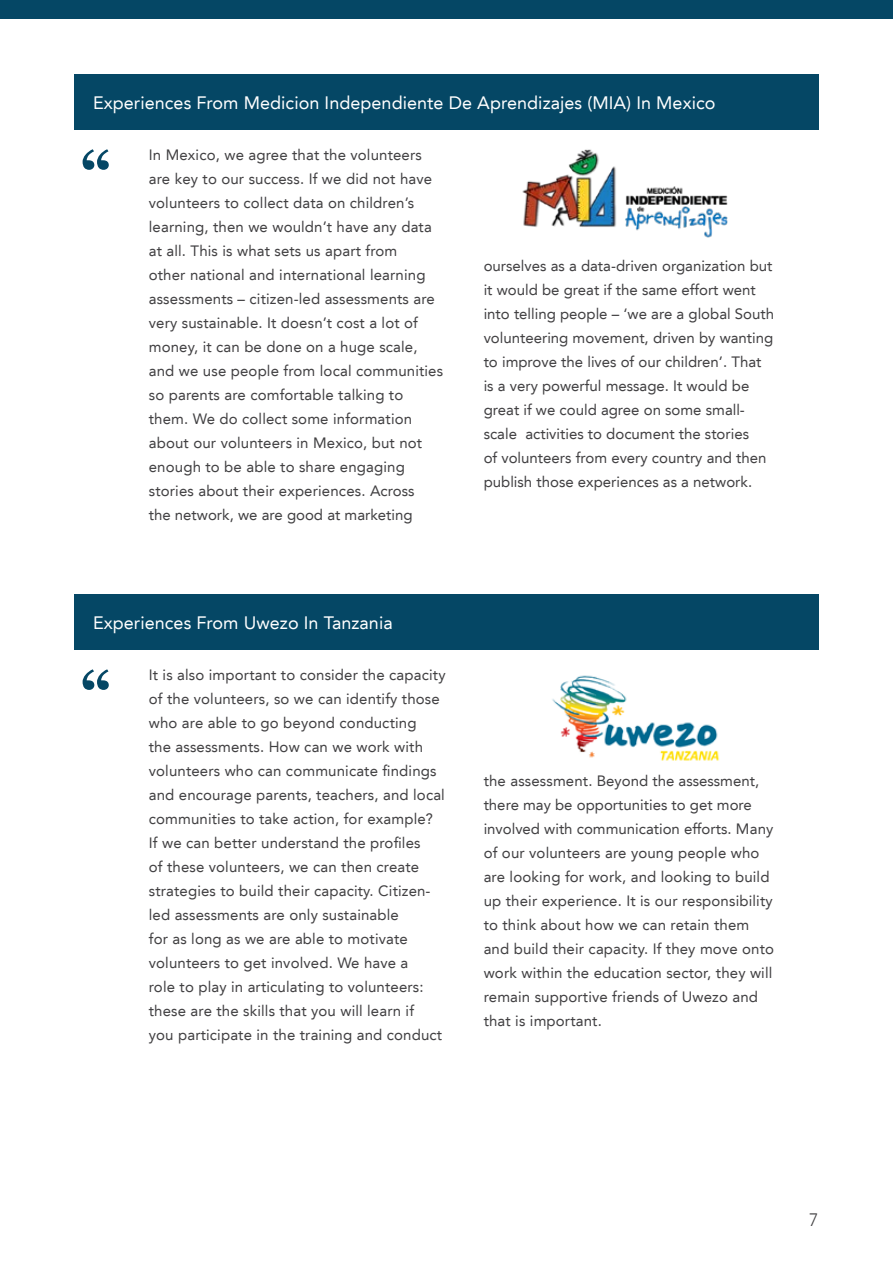
<style>
.page{position:relative;width:893px;height:1263px;background:#fff}
.page>*{position:absolute;margin:0;border:0;box-sizing:border-box;transform-origin:0 0}
.t1{font:700 60px "Georgia";color:#054765}
.t2{font:18px "Avenir LT";letter-spacing:.005em;color:#fff}
.t3{font:300 18px "Avenir LT";color:#414042}
.t4{font:15px/24px "Avenir LT";letter-spacing:.01em;color:#414042}
</style>
<div class="page">
<div style="left:74px;top:594px;width:745px;height:56px;background:#054765"></div>
<div style="left:74px;top:74px;width:745px;height:56px;background:#054765"></div>
<img style="left:522px;top:149px;width:206px;height:89px">
<img style="left:552px;top:675px;width:168px;height:86px">
<div style="left:0;top:0;width:893px;height:19px;background:#054765"></div>
<p class="t2" style="left:93px;top:92px;width:624px">Experiences From Medicion Independiente De Aprendizajes (MIA) In Mexico</p>
<h1 class="t1" style="left:80px;top:135px;width:33px">“</h1>
<p class="t4" style="left:149px;top:143px;width:296px">In Mexico, we agree that the volunteers are key to our success. If we did not have volunteers to collect data on children’s learning, then we wouldn’t have any data at all. This is what sets us apart from<br>other national and international learning assessments – citizen-led assessments are very sustainable. It doesn’t cost a lot of money, it can be done on a huge scale, and we use people from local communities so parents are comfortable talking to them. We do collect some information about our volunteers in Mexico, but not enough to be able to share engaging stories about their experiences. Across<br>the network, we are good at marketing</p>
<p class="t4" style="left:484px;top:254px;width:292px">ourselves as a data-driven organization but it would be great if the same effort went into telling people – ‘we are a global South volunteering movement, driven by wanting to improve the lives of our children’. That is a very powerful message. It would be great if we could agree on some small&shy;scale activities to document the stories<br>of volunteers from every country and then publish those experiences as a network.</p>
<p class="t2" style="left:93px;top:612px;width:301px">Experiences From Uwezo In Tanzania</p>
<h1 class="t1" style="left:80px;top:655px;width:33px">“</h1>
<p class="t4" style="left:149px;top:663px;width:298px">It is also important to consider the capacity of the volunteers, so we can identify those who are able to go beyond conducting<br>the assessments. How can we work with volunteers who can communicate findings and encourage parents, teachers, and local communities to take action, for example?<br>If we can better understand the profiles<br>of these volunteers, we can then create strategies to build their capacity. Citizen&shy;led assessments are only sustainable<br>for as long as we are able to motivate volunteers to get involved. We have a<br>role to play in articulating to volunteers: these are the skills that you will learn if<br>you participate in the training and conduct</p>
<p class="t4" style="left:484px;top:769px;width:292px">the assessment. Beyond the assessment, there may be opportunities to get more involved with communication efforts. Many of our volunteers are young people who are looking for work, and looking to build up their experience. It is our responsibility to think about how we can retain them and build their capacity. If they move onto work within the education sector, they will remain supportive friends of Uwezo and that is important.</p>
<p class="t3" style="left:809px;top:1209px;width:11px">7</p>
</div>
